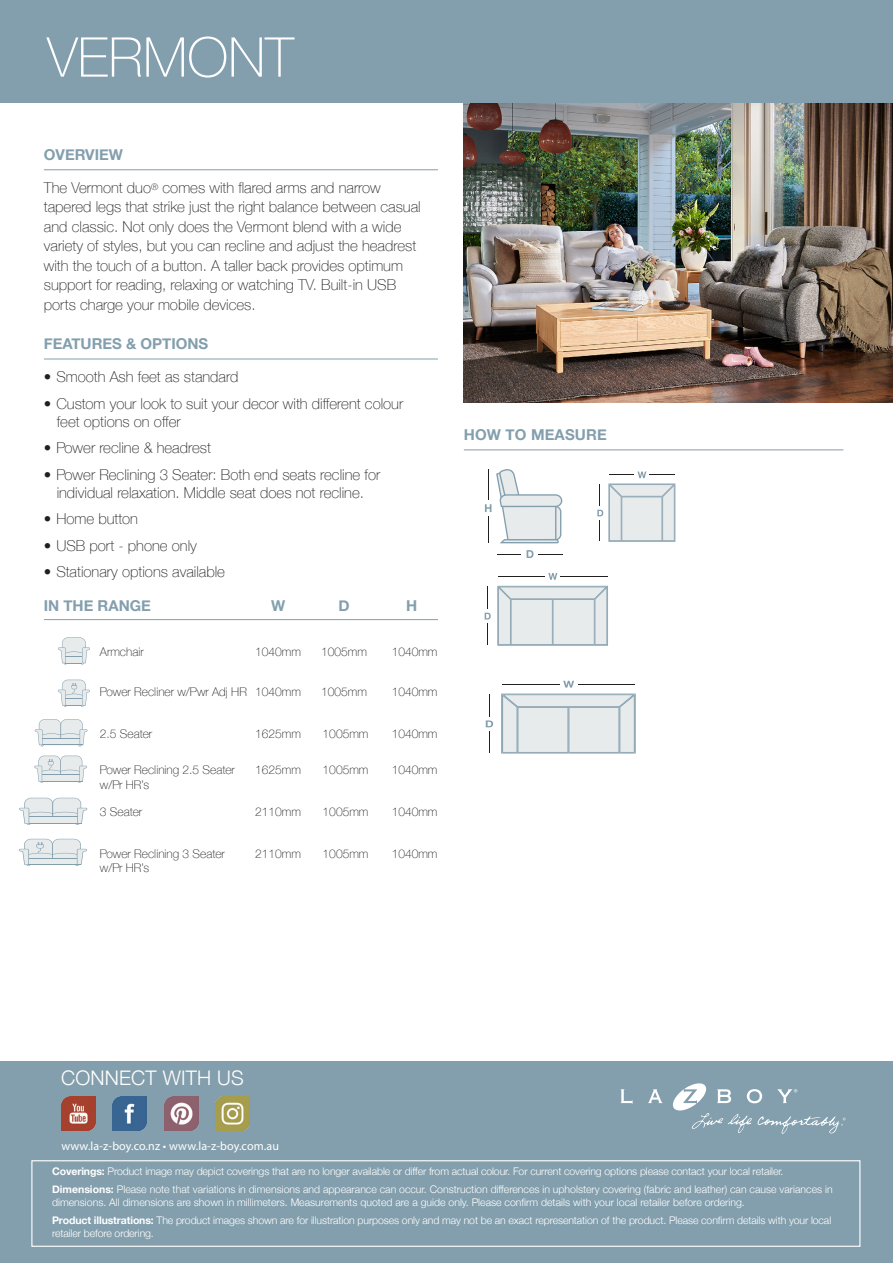
<style>
.page{position:relative;width:893px;height:1263px;background:#fff}
.page>*{position:absolute;margin:0;border:0;box-sizing:border-box;transform-origin:0 0}
.t1{font:100 54.9px "Helvetica Neue";color:#fff}
.t2{font:300 20.1px "Helvetica Neue";letter-spacing:.01em;color:#fff}
.DA_Description{font:100 15px/19.5px "Helvetica Neue";color:#231f20}
.DA_features{font:100 15px/18px "Helvetica Neue";color:#231f20}
.Measurement_heading{font:700 15px "Helvetica Neue";color:#839fad}
.DA_measurements{font:100 12px "Helvetica Neue";color:#231f20}
.t3{font:12px "Myriad Pro";letter-spacing:.01em;color:#fff}
.t4{font:300 10.5px/13.5px "Helvetica Neue";letter-spacing:-.01em;color:#fff}
.s1{font-weight:700}
</style>
<div class="page">
<img style="left:464px;top:103px;width:429px;height:300px">
<div style="left:0;top:0;width:893px;height:103px;background:#839fad"></div>
<div style="left:0;top:1062px;width:893px;height:201px;background:#839fad"></div>
<hr style="left:44px;top:359px;width:394px;height:1px;background:#839fad">
<hr style="left:44px;top:169px;width:394px;height:1px;background:#839fad">
<hr style="left:464px;top:449px;width:379px;height:1px;background:#839fad">
<div style="left:31px;top:1160px;width:829px;height:87px;border:1px solid #fff"></div>
<hr style="left:44px;top:619px;width:394px;height:1px;background:#839fad">
<svg style="left:58px;top:637px;width:32px;height:27px"></svg>
<svg style="left:34px;top:756px;width:53px;height:27px"></svg>
<img style="left:61px;top:1097px;width:34px;height:33px">
<img style="left:113px;top:1097px;width:34px;height:33px">
<img style="left:164px;top:1097px;width:34px;height:33px">
<img style="left:216px;top:1097px;width:33px;height:33px">
<hr style="left:497px;top:554px;width:65px;height:1px;background:#231f1f">
<div style="left:521px;top:545px;width:17px;height:13px;background:#fff"></div>
<svg style="left:527px;top:550px;width:6px;height:8px"></svg>
<svg style="left:485px;top:469px;width:77px;height:74px"></svg>
<svg style="left:597px;top:471px;width:78px;height:71px"></svg>
<hr style="left:487px;top:587px;width:1px;height:58px;background:#231f1f">
<hr style="left:498px;top:576px;width:109px;height:1px;background:#231f1f">
<div style="left:545px;top:569px;width:15px;height:12px;background:#fff"></div>
<svg style="left:548px;top:573px;width:9px;height:7px"></svg>
<svg style="left:484px;top:609px;width:5px;height:14px"></svg>
<svg style="left:485px;top:613px;width:6px;height:6px"></svg>
<svg style="left:497px;top:586px;width:111px;height:60px;background:#dbe1e4"></svg>
<svg style="left:19px;top:839px;width:68px;height:27px"></svg>
<hr style="left:489px;top:694px;width:1px;height:59px;background:#231f1f">
<hr style="left:502px;top:684px;width:133px;height:1px;background:#231f1f">
<div style="left:560px;top:677px;width:18px;height:12px;background:#fff"></div>
<svg style="left:563px;top:681px;width:11px;height:7px"></svg>
<div style="left:479px;top:717px;width:16px;height:14px;background:#fff"></div>
<svg style="left:486px;top:720px;width:7px;height:7px"></svg>
<svg style="left:501px;top:694px;width:135px;height:59px;background:#dce2e5"></svg>
<svg style="left:58px;top:680px;width:32px;height:27px"></svg>
<svg style="left:35px;top:719px;width:53px;height:27px"></svg>
<svg style="left:19px;top:798px;width:68px;height:27px"></svg>
<svg style="left:621px;top:1089px;width:12px;height:15px"></svg>
<svg style="left:648px;top:1089px;width:14px;height:14px"></svg>
<svg style="left:673px;top:1083px;width:173px;height:51px"></svg>
<p class="t1" style="left:47px;top:15px;width:248px">VERMONT</p>
<p class="Measurement_heading" style="left:44px;top:143px;width:81px">OVERVIEW</p>
<p class="DA_Description" style="left:44px;top:177px;width:378px">The Vermont duo<sup>®</sup> comes with flared arms and narrow tapered legs that strike just the right balance between casual and classic. Not only does the Vermont blend with a wide variety of styles, but you can recline and adjust the headrest with the touch of a button. A taller back provides optimum support for reading, relaxing or watching TV. Built-in USB ports charge your mobile devices.</p>
<p class="Measurement_heading" style="left:44px;top:332px;width:166px">FEATURES &amp; OPTIONS</p>
<p class="DA_features" style="left:44px;top:367px;width:196px">• Smooth Ash feet as standard</p>
<p class="DA_features" style="left:57px;top:394px;width:348px;text-indent:-13px">• Custom your look to suit your decor with different colour feet options on offer</p>
<p class="DA_features" style="left:44px;top:438px;width:169px">• Power recline &amp; headrest</p>
<p class="DA_features" style="left:44px;top:465px;width:338px;text-align:center">• Power Reclining 3 Seater: Both end seats recline for individual relaxation. Middle seat does not recline.</p>
<p class="DA_features" style="left:44px;top:509px;width:95px">• Home button</p>
<p class="DA_features" style="left:44px;top:536px;width:154px">• USB port - phone only</p>
<p class="DA_features" style="left:44px;top:562px;width:183px">• Stationary options available</p>
<p class="Measurement_heading" style="left:44px;top:594px;width:109px">IN THE RANGE</p>
<p class="Measurement_heading" style="left:271px;top:594px;width:16px">W</p>
<p class="Measurement_heading" style="left:339px;top:594px;width:13px">D</p>
<p class="Measurement_heading" style="left:406px;top:594px;width:13px">H</p>
<p class="DA_measurements" style="left:100px;top:642px;width:45px">Armchair</p>
<p class="DA_measurements" style="left:255px;top:642px;width:47px">1040mm</p>
<p class="DA_measurements" style="left:321px;top:642px;width:47px">1005mm</p>
<p class="DA_measurements" style="left:392px;top:642px;width:47px">1040mm</p>
<p class="DA_measurements" style="left:100px;top:683px;width:202px">Power Recliner w/Pwr Adj HR 1040mm</p>
<p class="DA_measurements" style="left:321px;top:683px;width:47px">1005mm</p>
<p class="DA_measurements" style="left:392px;top:683px;width:47px">1040mm</p>
<p class="DA_measurements" style="left:100px;top:724px;width:54px">2.5 Seater</p>
<p class="DA_measurements" style="left:255px;top:724px;width:47px">1625mm</p>
<p class="DA_measurements" style="left:323px;top:724px;width:47px">1005mm</p>
<p class="DA_measurements" style="left:392px;top:724px;width:47px">1040mm</p>
<p class="DA_measurements" style="left:100px;top:761px;width:136px">Power Reclining 2.5 Seater</p>
<p class="DA_measurements" style="left:255px;top:761px;width:47px">1625mm</p>
<p class="DA_measurements" style="left:323px;top:761px;width:47px">1005mm</p>
<p class="DA_measurements" style="left:392px;top:761px;width:47px">1040mm</p>
<p class="DA_measurements" style="left:100px;top:776px;width:51px">w/Pr HR’s</p>
<p class="DA_measurements" style="left:100px;top:803px;width:44px">3 Seater</p>
<p class="DA_measurements" style="left:255px;top:803px;width:47px">2110mm</p>
<p class="DA_measurements" style="left:323px;top:803px;width:47px">1005mm</p>
<p class="DA_measurements" style="left:392px;top:803px;width:47px">1040mm</p>
<p class="DA_measurements" style="left:100px;top:844px;width:126px">Power Reclining 3 Seater</p>
<p class="DA_measurements" style="left:255px;top:844px;width:47px">2110mm</p>
<p class="DA_measurements" style="left:323px;top:844px;width:47px">1005mm</p>
<p class="DA_measurements" style="left:392px;top:844px;width:47px">1040mm</p>
<p class="DA_measurements" style="left:100px;top:859px;width:51px">w/Pr HR’s</p>
<p class="Measurement_heading" style="left:464px;top:423px;width:145px">HOW TO MEASURE</p>
<p class="t2" style="left:61px;top:1062px;width:184px">CONNECT WITH US</p>
<p class="t3" style="left:61px;top:1138px;width:219px">www.la-z-boy.co.nz • www.la-z-boy.com.au</p>
<p class="t4" style="left:52px;top:1163px;width:733px"><span class="s1">Coverings:</span> Product image may depict coverings that are no longer available or differ from actual colour. For current covering options please contact your local retailer.</p>
<p class="t4" style="left:52px;top:1181px;width:782px"><span class="s1">Dimensions:</span> Please note that variations in dimensions and appearance can occur. Construction differences in upholstery covering (fabric and leather) can cause variances in dimensions. All dimensions are shown in millimeters. Measurements quoted are a guide only. Please confirm details with your local retailer before ordering.</p>
<p class="t4" style="left:52px;top:1212px;width:781px"><span class="s1">Product illustrations:</span> The product images shown are for illustration purposes only and may not be an exact representation of the product. Please confirm details with your local retailer before ordering.</p>
</div>
